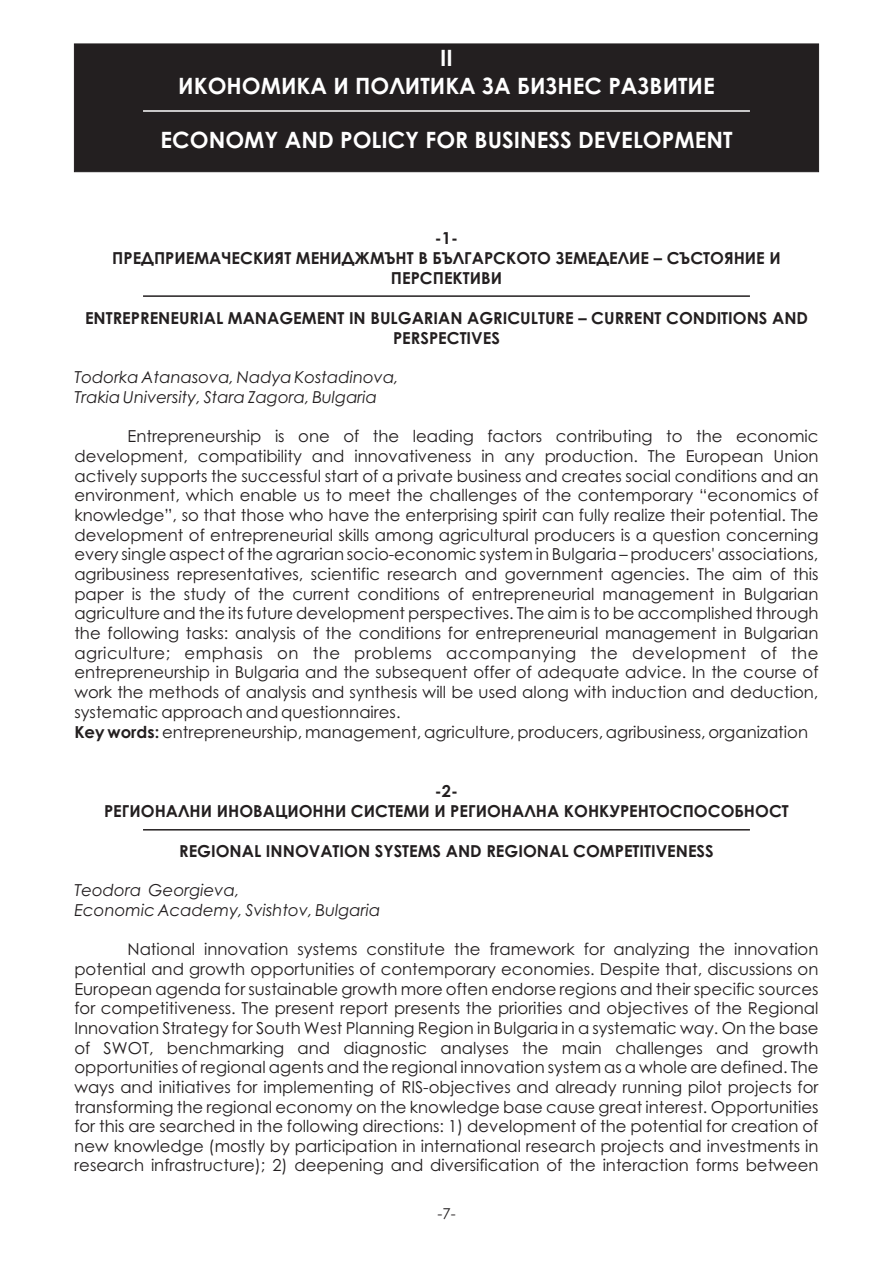
<style>
.page{position:relative;width:893px;height:1263px;background:#fff}
.page>*{position:absolute;margin:0;border:0;box-sizing:border-box;transform-origin:0 0}
.t1{font:700 22.5px/27.3px "Century Gothic";color:#fff;text-align:center}
.t2{font:16.5px/19.6px "Century Gothic";color:#231f20}
.t3{font:700 16.5px/20px "Century Gothic";color:#231f20;text-align:center}
.t4{font:italic 16.5px/19.6px "Century Gothic";color:#231f20}
.t5{font:15px "Century Gothic";color:#231f20}
.s1{font-weight:700}
</style>
<div class="page">
<div style="left:74px;top:43px;width:745px;height:130px;background:#231f20"></div>
<hr style="left:143px;top:110px;width:607px;height:2px;background:#fff">
<hr style="left:143px;top:295px;width:607px;height:2px;background:#231f20">
<hr style="left:143px;top:829px;width:607px;height:1px;background:#231f20">
<h1 class="t1" style="left:178px;top:47px;width:538px">II<br>ИКОНОМИКА И ПОЛИТИКА ЗА БИЗНЕС РАЗВИТИЕ</h1>
<h1 class="t1" style="left:161px;top:128px;width:573px">ECONOMY AND POLICY FOR BUSINESS DEVELOPMENT</h1>
<p class="t3" style="left:112px;top:230px;width:670px">-1-<br>ПРЕДПРИЕМАЧЕСКИЯТ МЕНИДЖМЪНТ В БЪЛГАРСКОТО ЗЕМЕДЕЛИЕ – СЪСТОЯНИЕ И<br>ПЕРСПЕКТИВИ</p>
<p class="t3" style="left:85px;top:310px;width:725px">ENTREPRENEURIAL MANAGEMENT IN BULGARIAN AGRICULTURE – CURRENT CONDITIONS AND<br>PERSPECTIVES</p>
<p class="t4" style="left:74px;top:369px;width:326px">Todorka Atanasova, Nadya Kostadinova,<br>Trakia University, Stara Zagora, Bulgaria</p>
<p class="t2" style="left:74px;top:428px;width:746px;text-indent:53px">Entrepreneurship is one of the leading factors contributing to the economic development, compatibility and innovativeness in any production. The European Union actively supports the successful start of a private business and creates social conditions and an environment, which enable us to meet the challenges of the contemporary “economics of knowledge”, so that those who have the enterprising spirit can fully realize their potential. The development of entrepreneurial skills among agricultural producers is a question concerning every single aspect of the agrarian socio-economic system in Bulgaria – producers' associations, agribusiness representatives, scientific research and government agencies. The aim of this paper is the study of the current conditions of entrepreneurial management in Bulgarian agriculture and the its future development perspectives. The aim is to be accomplished through the following tasks: analysis of the conditions for entrepreneurial management in Bulgarian agriculture; emphasis on the problems accompanying the development of the entrepreneurship in Bulgaria and the subsequent offer of adequate advice. In the course of work the methods of analysis and synthesis will be used along with induction and deduction, systematic approach and questionnaires.<br><span class="s1">Key words:</span> entrepreneurship, management, agriculture, producers, agribusiness, organization</p>
<p class="t3" style="left:104px;top:782px;width:686px">-2-<br>РЕГИОНАЛНИ ИНОВАЦИОННИ СИСТЕМИ И РЕГИОНАЛНА КОНКУРЕНТОСПОСОБНОСТ</p>
<p class="t3" style="left:179px;top:842px;width:536px">REGIONAL INNOVATION SYSTEMS AND REGIONAL COMPETITIVENESS</p>
<p class="t4" style="left:74px;top:882px;width:307px">Teodora Georgieva,<br>Economic Academy, Svishtov, Bulgaria</p>
<p class="t2" style="left:74px;top:941px;width:746px;text-align:justify;text-indent:53px">National innovation systems constitute the framework for analyzing the innovation potential and growth opportunities of contemporary economies. Despite that, discussions on European agenda for sustainable growth more often endorse regions and their specific sources for competitiveness. The present report presents the priorities and objectives of the Regional Innovation Strategy for South West Planning Region in Bulgaria in a systematic way. On the base of SWOT, benchmarking and diagnostic analyses the main challenges and growth opportunities of regional agents and the regional innovation system as a whole are defined. The ways and initiatives for implementing of RIS-objectives and already running pilot projects for transforming the regional economy on the knowledge base cause great interest. Opportunities for this are searched in the following directions: 1) development of the potential for creation of new knowledge (mostly by participation in international research projects and investments in research infrastructure); 2) deepening and diversification of the interaction forms between</p>
<p class="t5" style="left:438px;top:1207px;width:20px">-7-</p>
</div>
